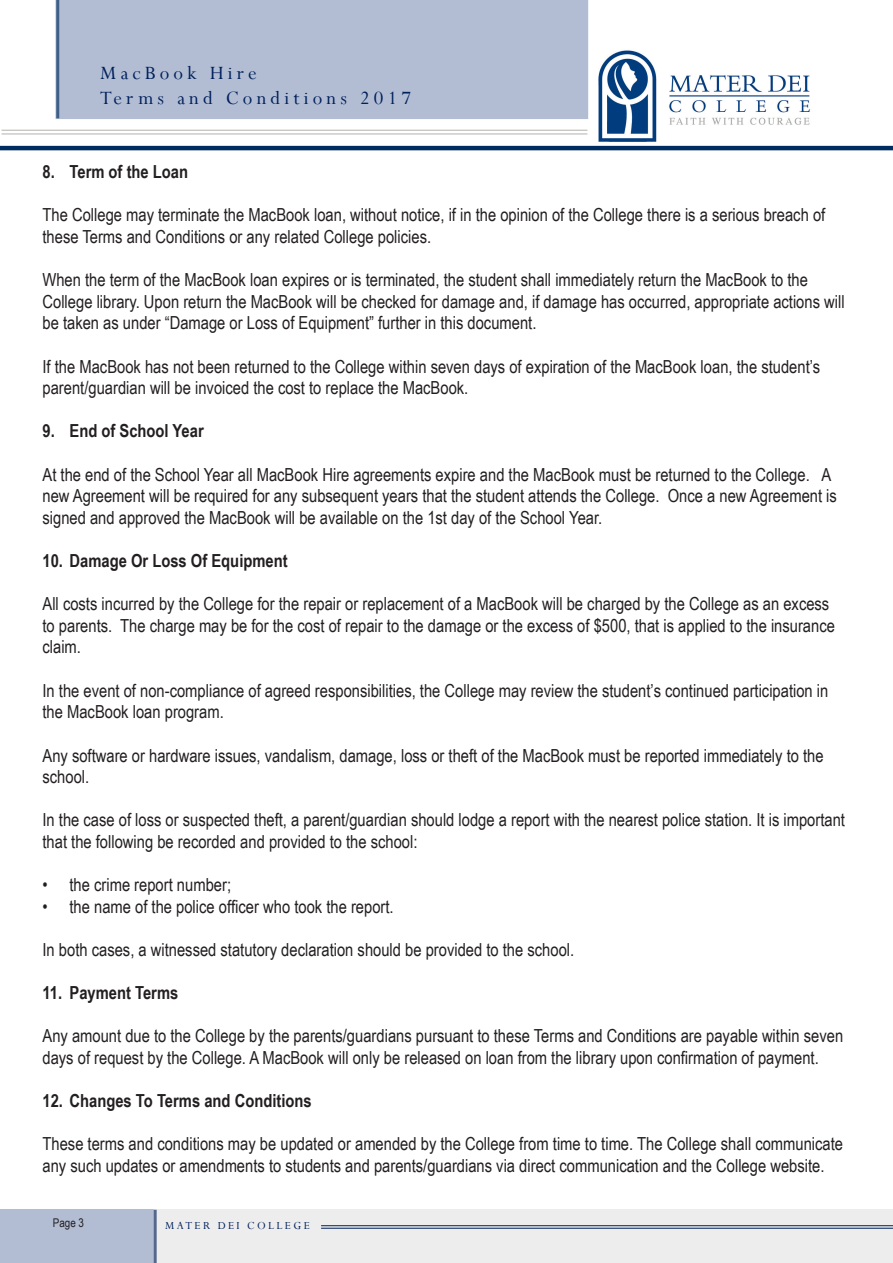
<style>
.page{position:relative;width:893px;height:1263px;background:#fff}
.page>*{position:absolute;margin:0;border:0;box-sizing:border-box;transform-origin:0 0}
.t1{font:21px "Perpetua";letter-spacing:.2em;color:#00205b}
.t2{font:18px/21.6px "Arial Narrow";color:#231f20}
.t3{font:700 18px "Arial Narrow";color:#231f20}
.t4{font:12px "Perpetua";letter-spacing:.2em;color:#00205b}
.t5{font:12px "Arial Narrow";color:#231f20}
</style>
<div class="page">
<div style="left:56px;top:0;width:532px;height:119px;background:#b2bcd3"></div>
<hr style="left:0;top:146px;width:893px;height:4px;background:#002d5f">
<hr style="left:2px;top:130px;width:585px;height:1px;background:#b2b1af">
<hr style="left:2px;top:134px;width:585px;height:1px;background:#b2b1af">
<img style="left:598px;top:50px;width:212px;height:92px">
<hr style="left:56px;top:0;width:3px;height:118px;background:#002d5f">
<div style="left:154px;top:1210px;width:739px;height:53px;background:#eeeded"></div>
<hr style="left:321px;top:1225px;width:572px;height:1px;background:#00205b">
<hr style="left:321px;top:1228px;width:572px;height:1px;background:#00205b">
<div style="left:0;top:1209px;width:154px;height:54px;background:#b2bcd3"></div>
<hr style="left:154px;top:1210px;width:3px;height:53px;background:#00205b">
<div style="left:66px;top:15px;width:512px;height:97px;background:#b2bdd4"></div>
<p class="t1" style="left:100px;top:60px;width:158px">MacBook Hire</p>
<p class="t1" style="left:100px;top:85px;width:312px">Terms and Conditions 2017</p>
<p class="t1" style="left:269px;top:83px;width:96px">Students</p>
<p class="t3" style="left:43px;top:158px;width:147px">8. Term of the Loan</p>
<p class="t2" style="left:43px;top:204px;width:784px">The College may terminate the MacBook loan, without notice, if in the opinion of the College there is a serious breach of these Terms and Conditions or any related College policies.</p>
<p class="t2" style="left:43px;top:268px;width:804px">When the term of the MacBook loan expires or is terminated, the student shall immediately return the MacBook to the<br>College library. Upon return the MacBook will be checked for damage and, if damage has occurred, appropriate actions will be taken as under “Damage or Loss of Equipment” further in this document.</p>
<p class="t2" style="left:43px;top:355px;width:779px">If the MacBook has not been returned to the College within seven days of expiration of the MacBook loan, the student’s parent/guardian will be invoiced the cost to replace the MacBook.</p>
<p class="t3" style="left:43px;top:417px;width:163px">9. End of School Year</p>
<p class="t2" style="left:43px;top:463px;width:796px">At the end of the School Year all MacBook Hire agreements expire and the MacBook must be returned to the College. A new Agreement will be required for any subsequent years that the student attends the College. Once a new Agreement is signed and approved the MacBook will be available on the 1st day of the School Year.</p>
<p class="t3" style="left:43px;top:547px;width:247px">10. Damage Or Loss Of Equipment</p>
<p class="t2" style="left:43px;top:592px;width:794px">All costs incurred by the College for the repair or replacement of a MacBook will be charged by the College as an excess to parents. The charge may be for the cost of repair to the damage or the excess of $500, that is applied to the insurance claim.</p>
<p class="t2" style="left:43px;top:679px;width:787px">In the event of non-compliance of agreed responsibilities, the College may review the student’s continued participation in the MacBook loan program.</p>
<p class="t2" style="left:43px;top:744px;width:783px">Any software or hardware issues, vandalism, damage, loss or theft of the MacBook must be reported immediately to the school.</p>
<p class="t2" style="left:43px;top:808px;width:804px">In the case of loss or suspected theft, a parent/guardian should lodge a report with the nearest police station. It is important that the following be recorded and provided to the school:</p>
<p class="t2" style="left:43px;top:873px;width:190px">• the crime report number;</p>
<p class="t2" style="left:43px;top:895px;width:353px">• the name of the police officer who took the report.</p>
<p class="t2" style="left:43px;top:938px;width:533px">In both cases, a witnessed statutory declaration should be provided to the school.</p>
<p class="t3" style="left:43px;top:979px;width:137px">11. Payment Terms</p>
<p class="t2" style="left:43px;top:1024px;width:802px">Any amount due to the College by the parents/guardians pursuant to these Terms and Conditions are payable within seven days of request by the College. A MacBook will only be released on loan from the library upon confirmation of payment.</p>
<p class="t3" style="left:43px;top:1087px;width:271px">12. Changes To Terms and Conditions</p>
<p class="t2" style="left:43px;top:1132px;width:802px">These terms and conditions may be updated or amended by the College from time to time. The College shall communicate any such updates or amendments to students and parents/guardians via direct communication and the College website.</p>
<p class="t5" style="left:53px;top:1214px;width:33px">Page 3</p>
<p class="t4" style="left:165px;top:1218px;width:146px">MATER DEI COLLEGE</p>
</div>
